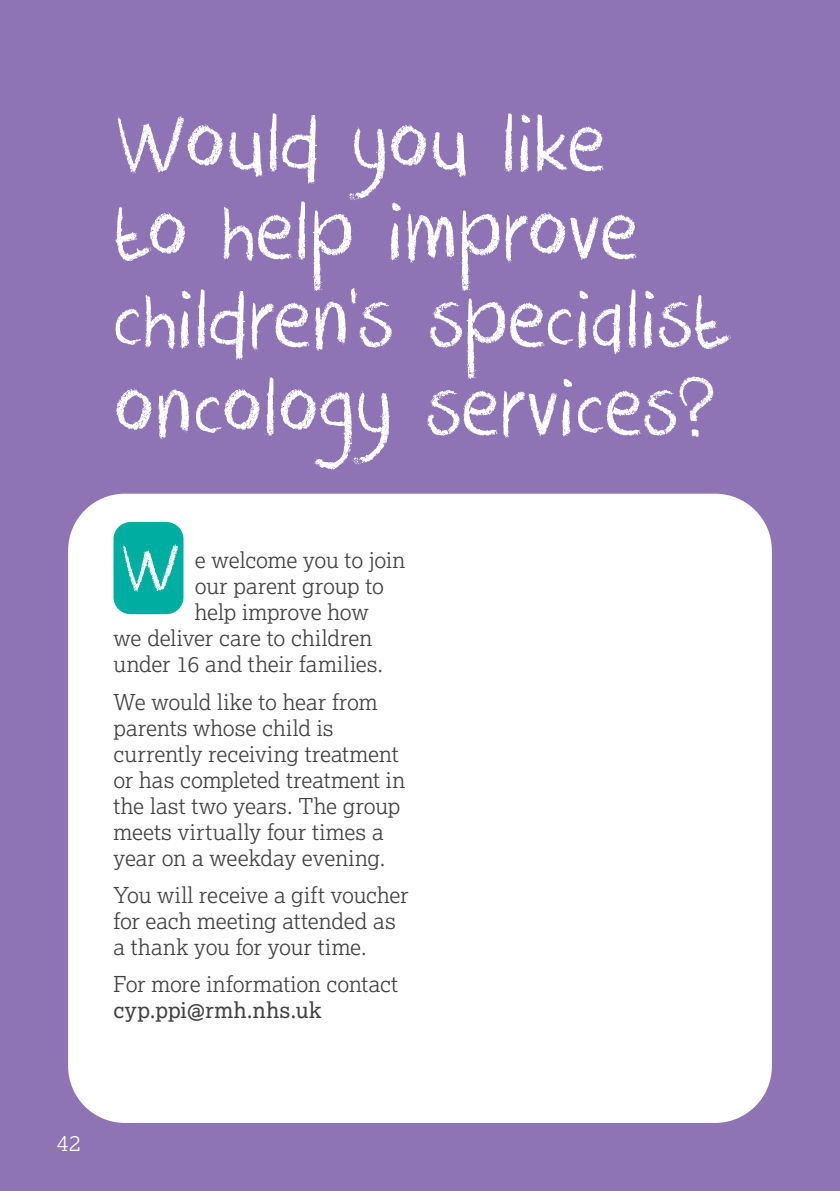
<style>
.page{position:relative;width:840px;height:1191px;background:#fff}
.page>*{position:absolute;margin:0;border:0;box-sizing:border-box;transform-origin:0 0}
.Headings__new_TOC{font:92px/88px "Crayon Crumble";color:#fff}
.Lexia_body{font:300 22px/26px "Lexia";color:#414042}
.t1{font:300 22px "Lexia";color:#fff}
.s1{font-weight:400}
</style>
<div class="page">
<div style="left:0;top:0;width:839px;height:1191px;background:#8e74b4"></div>
<div style="left:68px;top:494px;width:703px;height:629px;background:#fff;border-radius:57px"></div>
<div style="left:113px;top:522px;width:70px;height:92px;background:#00aea1;border-radius:17px"></div>
<svg style="left:123px;top:544px;width:55px;height:48px"></svg>
<p class="Headings__new_TOC" style="left:113px;top:104px;width:613px">Would you like<br>to help improve children’s specialist oncology services?</p>
<p class="Lexia_body" style="left:195px;top:546px;width:212px">e welcome you to join</p>
<p class="Lexia_body" style="left:195px;top:572px;width:191px">our parent group to</p>
<p class="Lexia_body" style="left:195px;top:598px;width:175px">help improve how</p>
<p class="Lexia_body" style="left:113px;top:624px;width:260px">we deliver care to children</p>
<p class="Lexia_body" style="left:113px;top:650px;width:271px">under 16 and their families.</p>
<p class="Lexia_body" style="left:113px;top:688px;width:293px">We would like to hear from parents whose child is currently receiving treatment or has completed treatment in the last two years. The group meets virtually four times a year on a weekday evening.</p>
<p class="Lexia_body" style="left:113px;top:881px;width:296px">You will receive a gift voucher for each meeting attended as a thank you for your time.</p>
<p class="Lexia_body" style="left:113px;top:970px;width:286px">For more information contact <span class="s1">cyp.ppi@rmh.nhs.uk</span></p>
<p class="t1" style="left:57px;top:1129px;width:26px">42</p>
</div>
